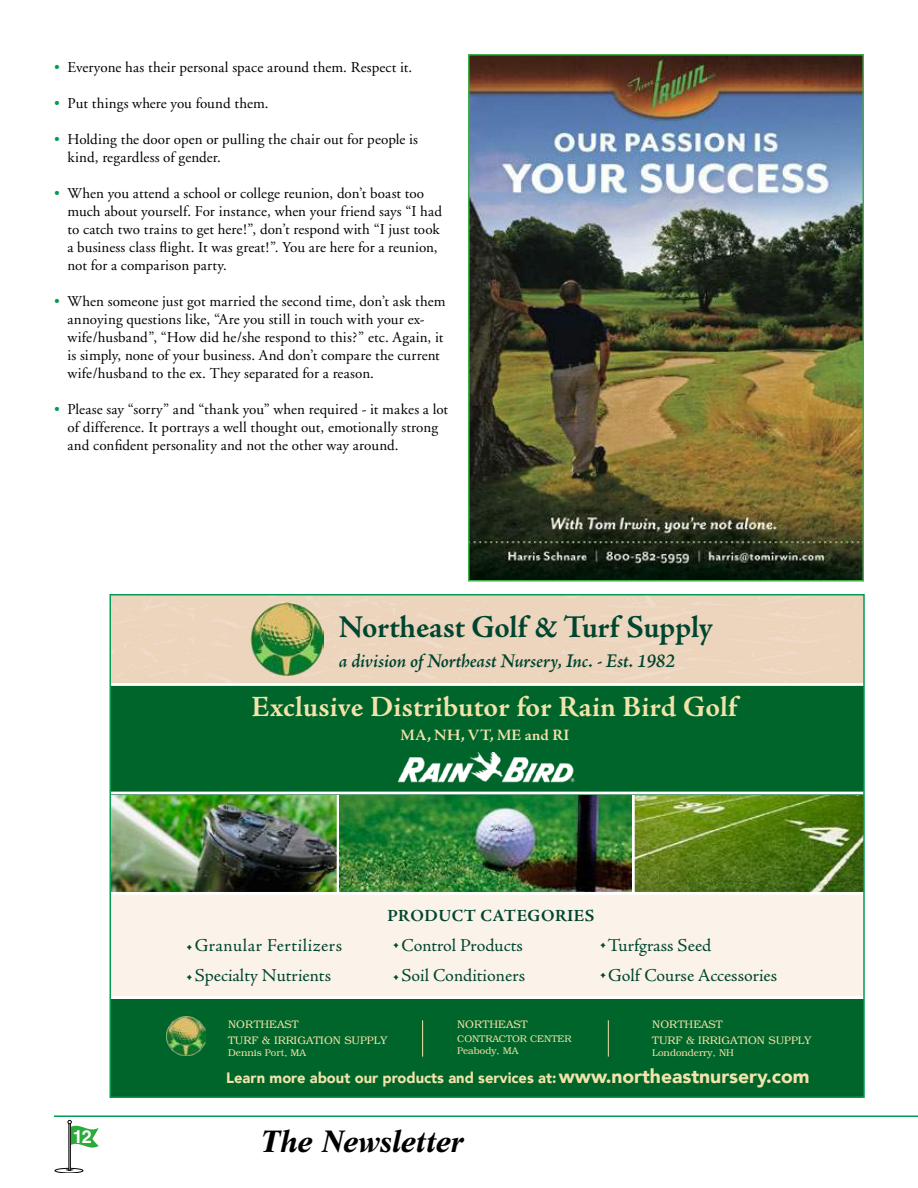
<style>
.page{position:relative;width:918px;height:1188px;background:#fff}
.page>*{position:absolute;margin:0;border:0;box-sizing:border-box;transform-origin:0 0}
.t1{font:700 31.95px "Adobe Jenson Pro";letter-spacing:-.005em;color:#00452f}
.t2{font:italic 700 30px "Life BT";letter-spacing:-.01em;color:#000}
.t3{font:700 29.55px "Adobe Jenson Pro";letter-spacing:.005em;color:#f3e3ab}
.t4{font:italic 600 19.65px "Adobe Jenson Pro";letter-spacing:-.01em;color:#00452f}
.t5{font:900 19.35px "Avenir";color:#f3e3ab}
.t6{font:18.15px "Adobe Jenson Pro";color:#00452f}
.t7{font:18.15px "Adobe Jenson Pro";letter-spacing:.03em;color:#00452f}
.t8{font:700 18px "Helvetica LT Std";color:#fff}
.t9{font:700 17.1px "Adobe Jenson Pro";letter-spacing:.03em;color:#00452f}
.t10{font:700 15.9px "Adobe Jenson Pro";letter-spacing:.01em;color:#f3e3ab}
.t11{font:15px/18px "Adobe Garamond";letter-spacing:.005em;color:#000}
.t12{font:900 15px "Avenir";color:#f3e3ab}
.t13{font:300 10.95px/16px "Bookman";color:#f3e3ab}
.t14{font:300 9.75px/12px "Bookman";color:#f3e3ab}
.s1{color:#009e53}
</style>
<div class="page">
<hr style="left:54px;top:1115px;width:864px;height:2px;background:#009e53">
<div style="left:55px;top:1168px;width:28px;height:5px;border:1px solid #000;border-radius:50%"></div>
<div style="left:69px;top:1122px;width:2px;height:49px;border:1px solid #000"></div>
<svg style="left:68px;top:1120px;width:31px;height:32px"></svg>
<img style="left:113px;top:794px;width:224px;height:98px">
<img style="left:635px;top:794px;width:227px;height:98px">
<img style="left:340px;top:794px;width:292px;height:98px">
<div style="left:110px;top:998px;width:754px;height:99px;background:#00652a"></div>
<div style="left:110px;top:893px;width:754px;height:106px;background:#fbf3e9"></div>
<div style="left:110px;top:630px;width:754px;height:164px;background:#00652a"></div>
<img style="left:389px;top:752px;width:196px;height:62px">
<hr style="left:110px;top:792px;width:754px;height:2px;background:#fff">
<hr style="left:110px;top:892px;width:754px;height:3px;background:#fff">
<hr style="left:110px;top:996px;width:754px;height:3px;background:#fff">
<div style="left:113px;top:597px;width:749px;height:86px;background:#ecd4bd"></div>
<img style="left:166px;top:1016px;width:39px;height:40px">
<img style="left:250px;top:602px;width:73px;height:74px">
<hr style="left:110px;top:683px;width:754px;height:3px;background:#fff">
<hr style="left:422px;top:1020px;width:1px;height:37px;background:#f3e3ab">
<hr style="left:608px;top:1020px;width:1px;height:37px;background:#f3e3ab">
<img style="left:471px;top:57px;width:390px;height:522px">
<div style="left:468px;top:54px;width:396px;height:528px;border:2px solid #3fae49"></div>
<p class="t11" style="left:54px;top:59px;width:360px"><span class="s1">•</span> Everyone has their personal space around them. Respect it.</p>
<p class="t11" style="left:54px;top:95px;width:216px"><span class="s1">•</span> Put things where you found them.</p>
<p class="t11" style="left:68px;top:131px;width:352px;text-indent:-14px"><span class="s1">•</span> Holding the door open or pulling the chair out for people is kind, regardless of gender.</p>
<p class="t11" style="left:68px;top:185px;width:376px;text-indent:-14px"><span class="s1">•</span> When you attend a school or college reunion, don’t boast too much about yourself. For instance, when your friend says “I had to catch two trains to get here!”, don’t respond with “I just took a business class flight. It was great!”. You are here for a reunion, not for a comparison party.</p>
<p class="t11" style="left:68px;top:293px;width:380px;text-indent:-14px"><span class="s1">•</span> When someone just got married the second time, don’t ask them annoying questions like, “Are you still in touch with your ex&shy;wife/husband”, “How did he/she respond to this?” etc. Again, it is simply, none of your business. And don’t compare the current wife/husband to the ex. They separated for a reason.</p>
<p class="t11" style="left:68px;top:401px;width:382px;text-indent:-14px"><span class="s1">•</span> Please say “sorry” and “thank you” when required - it makes a lot of difference. It portrays a well thought out, emotionally strong and confident personality and not the other way around.</p>
<h1 class="t1" style="left:339px;top:608px;width:376px">Northeast Golf &amp; Turf Supply</h1>
<h3 class="t4" style="left:339px;top:649px;width:337px">a division of Northeast Nursery, Inc. - Est. 1982</h3>
<h3 class="t3" style="left:251px;top:690px;width:487px">Exclusive Distributor for Rain Bird Golf</h3>
<p class="t10" style="left:401px;top:726px;width:170px">MA, NH, VT, ME and RI</p>
<p class="t7" style="left:186px;top:935px;width:158px">•Granular Fertilizers</p>
<p class="t6" style="left:186px;top:965px;width:147px">•Specialty Nutrients</p>
<p class="t9" style="left:387px;top:906px;width:209px">PRODUCT CATEGORIES</p>
<p class="t6" style="left:393px;top:935px;width:132px">•Control Products</p>
<p class="t6" style="left:393px;top:965px;width:134px">• Soil Conditioners</p>
<p class="t6" style="left:599px;top:935px;width:114px">•Turfgrass Seed</p>
<p class="t6" style="left:599px;top:965px;width:179px">•Golf Course Accessories</p>
<p class="t13" style="left:228px;top:1016px;width:161px">NORTHEAST<br>TURF &amp; IRRIGATION SUPPLY</p>
<p class="t14" style="left:228px;top:1046px;width:79px">Dennis Port, MA</p>
<p class="t13" style="left:457px;top:1017px;width:72px">NORTHEAST</p>
<p class="t14" style="left:457px;top:1032px;width:116px">CONTRACTOR CENTER<br>Peabody, MA</p>
<p class="t13" style="left:652px;top:1016px;width:161px">NORTHEAST<br>TURF &amp; IRRIGATION SUPPLY</p>
<p class="t14" style="left:652px;top:1046px;width:83px">Londonderry, NH</p>
<p class="t5" style="left:559px;top:1059px;width:252px">www.northeastnursery.com</p>
<p class="t12" style="left:226px;top:1065px;width:332px">Learn more about our products and services at:</p>
<p class="t8" style="left:73px;top:1125px;width:21px">12</p>
<h2 class="t2" style="left:261px;top:1120px;width:205px">The Newsletter</h2>
</div>
